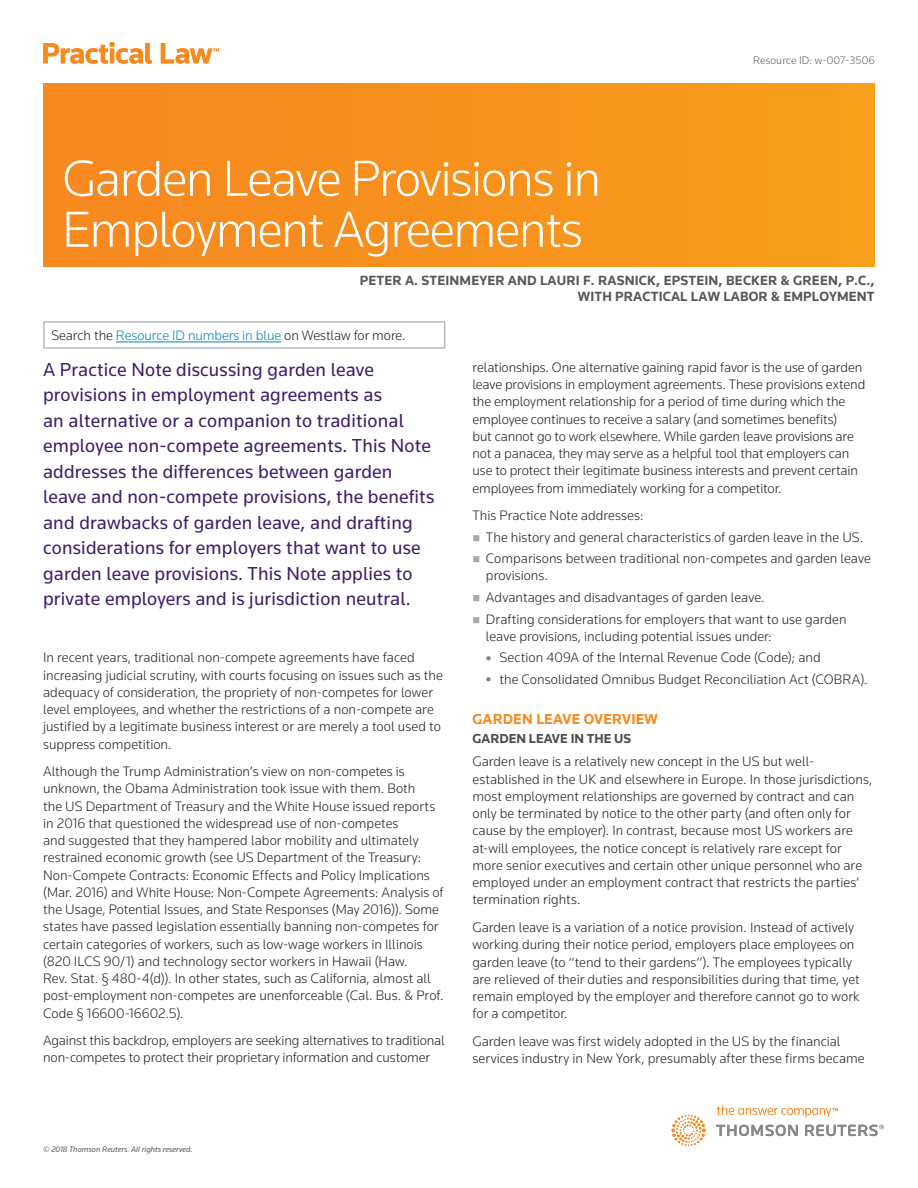
<style>
.page{position:relative;width:918px;height:1188px;background:#fff}
.page>*{position:absolute;margin:0;border:0;box-sizing:border-box;transform-origin:0 0}
.t1{font:300 52.5px/51px "Knowledge";letter-spacing:-.025em;color:#fff}
.t2{font:19.5px/25.5px "Knowledge";letter-spacing:.01em;color:#3e1d6b}
.t3{font:700 15px "Knowledge";letter-spacing:.01em;color:#f6891f}
.t4{font:300 14.25px/17.2px "Knowledge";color:#231f20}
.t5{font:700 13.8px/15.8px "Knowledge";letter-spacing:.01em;color:#57585a;text-align:right}
.t6{font:700 13.5px "Knowledge";color:#4b4c4d}
.t7{font:300 11.25px "Knowledge";letter-spacing:.01em;color:#57585a}
.t8{font:italic 8.25px "Knowledge";color:#57585a}
.s1{color:#0083bf}
</style>
<div class="page">
<svg style="left:43px;top:42px;width:176px;height:22px"></svg>
<svg style="left:672px;top:1106px;width:212px;height:40px"></svg>
<hr style="left:116px;top:342px;width:165px;height:1px;background:#0083bf">
<div style="left:43px;top:321px;width:402px;height:28px;border:2px solid #b8b9bc"></div>
<div style="left:43px;top:84px;width:832px;height:183px;background:#f6911e"></div>
<p class="t7" style="left:753px;top:53px;width:123px">Resource ID: w-007-3506</p>
<h1 class="t1" style="left:62px;top:152px;width:541px">Garden Leave Provisions in<br>Employment Agreements</h1>
<p class="t5" style="left:360px;top:273px;width:516px">PETER A. STEINMEYER AND LAURI F. RASNICK, EPSTEIN, BECKER &amp; GREEN, P.C.,<br>WITH PRACTICAL LAW LABOR &amp; EMPLOYMENT</p>
<p class="t4" style="left:51px;top:327px;width:356px">Search the <span class="s1">Resource ID numbers in blue</span> on Westlaw for more.</p>
<p class="t2" style="left:43px;top:356px;width:393px">A Practice Note discussing garden leave provisions in employment agreements as<br>an alternative or a companion to traditional employee non-compete agreements. This Note addresses the differences between garden leave and non-compete provisions, the benefits and drawbacks of garden leave, and drafting considerations for employers that want to use garden leave provisions. This Note applies to private employers and is jurisdiction neutral.</p>
<p class="t4" style="left:43px;top:649px;width:401px">In recent years, traditional non-compete agreements have faced increasing judicial scrutiny, with courts focusing on issues such as the adequacy of consideration, the propriety of non-competes for lower level employees, and whether the restrictions of a non-compete are justified by a legitimate business interest or are merely a tool used to suppress competition.</p>
<p class="t4" style="left:43px;top:762px;width:402px">Although the Trump Administration’s view on non-competes is unknown, the Obama Administration took issue with them. Both<br>the US Department of Treasury and the White House issued reports in 2016 that questioned the widespread use of non-competes<br>and suggested that they hampered labor mobility and ultimately restrained economic growth (see US Department of the Treasury:<br>Non-Compete Contracts: Economic Effects and Policy Implications (Mar. 2016) and White House: Non-Compete Agreements: Analysis of the Usage, Potential Issues, and State Responses (May 2016)). Some states have passed legislation essentially banning non-competes for certain categories of workers, such as low-wage workers in Illinois (820 ILCS 90/1) and technology sector workers in Hawaii (Haw.<br>Rev. Stat. § 480-4(d)). In other states, such as California, almost all post-employment non-competes are unenforceable (Cal. Bus. &amp; Prof.<br>Code § 16600-16602.5).</p>
<p class="t4" style="left:43px;top:1032px;width:403px">Against this backdrop, employers are seeking alternatives to traditional non-competes to protect their proprietary information and customer</p>
<p class="t4" style="left:472px;top:358px;width:394px">relationships. One alternative gaining rapid favor is the use of garden leave provisions in employment agreements. These provisions extend the employment relationship for a period of time during which the employee continues to receive a salary (and sometimes benefits)<br>but cannot go to work elsewhere. While garden leave provisions are not a panacea, they may serve as a helpful tool that employers can use to protect their legitimate business interests and prevent certain employees from immediately working for a competitor.</p>
<p class="t4" style="left:486px;top:505px;width:386px;line-height:21.5px;text-indent:-14px">This Practice Note addresses:<br>The history and general characteristics of garden leave in the US.<br>Comparisons between traditional non-competes and garden leave</p>
<p class="t4" style="left:486px;top:565px;width:362px;line-height:21.6px">provisions.<br>Advantages and disadvantages of garden leave.<br>Drafting considerations for employers that want to use garden</p>
<p class="t4" style="left:499px;top:625px;width:370px;line-height:21.6px;text-indent:-14px">leave provisions, including potential issues under:<br>Section 409A of the Internal Revenue Code (Code); and<br>the Consolidated Omnibus Budget Reconciliation Act (COBRA).</p>
<p class="t3" style="left:472px;top:710px;width:187px">GARDEN LEAVE OVERVIEW</p>
<p class="t6" style="left:472px;top:730px;width:160px">GARDEN LEAVE IN THE US</p>
<p class="t4" style="left:472px;top:753px;width:401px">Garden leave is a relatively new concept in the US but well&shy;established in the UK and elsewhere in Europe. In those jurisdictions, most employment relationships are governed by contract and can only be terminated by notice to the other party (and often only for cause by the employer). In contrast, because most US workers are at-will employees, the notice concept is relatively rare except for more senior executives and certain other unique personnel who are employed under an employment contract that restricts the parties’ termination rights.</p>
<p class="t4" style="left:472px;top:918px;width:389px">Garden leave is a variation of a notice provision. Instead of actively working during their notice period, employers place employees on garden leave (to “tend to their gardens”). The employees typically are relieved of their duties and responsibilities during that time, yet remain employed by the employer and therefore cannot go to work for a competitor.</p>
<p class="t4" style="left:472px;top:1032px;width:394px">Garden leave was first widely adopted in the US by the financial services industry in New York, presumably after these firms became</p>
<p class="t8" style="left:43px;top:1144px;width:151px">© 2018 Thomson Reuters. All rights reserved.</p>
</div>
